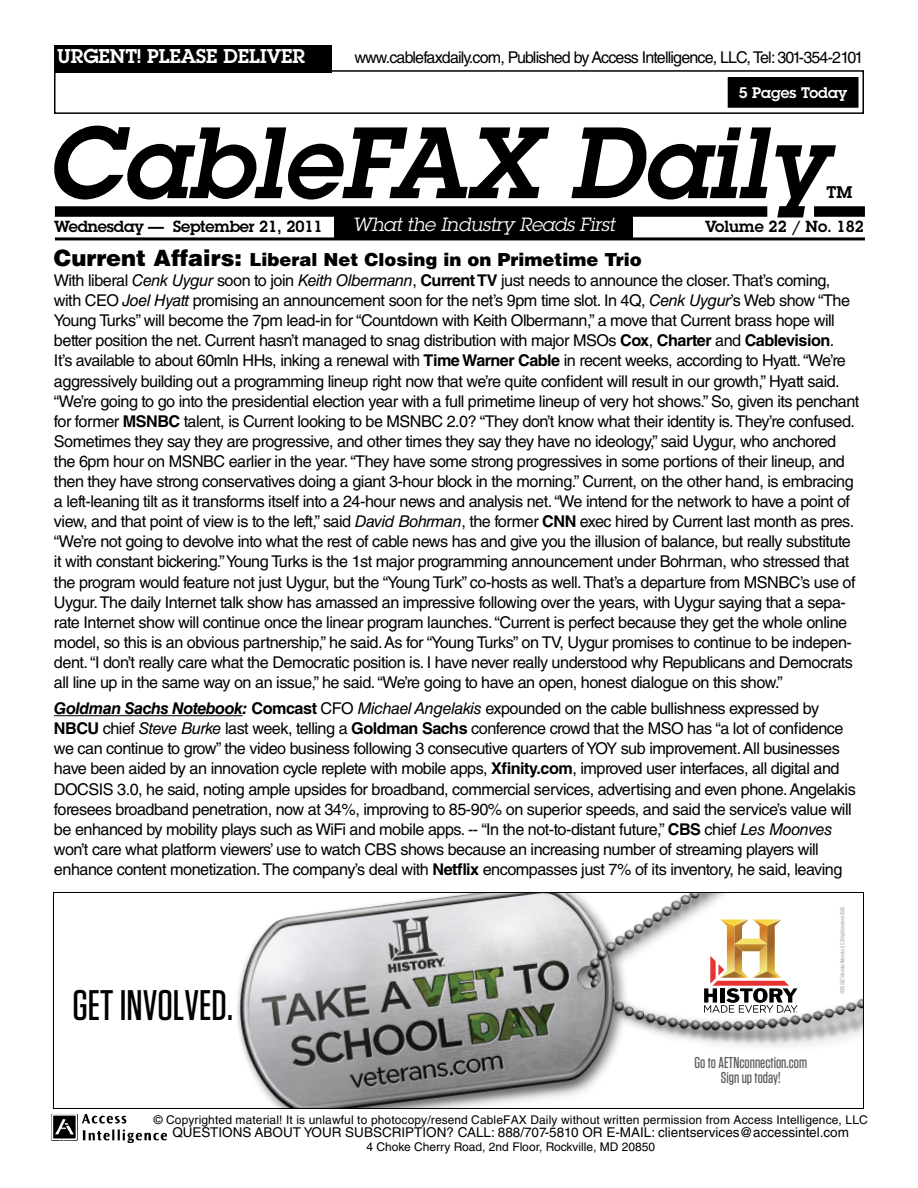
<style>
.page{position:relative;width:918px;height:1188px;background:#fff}
.page>*{position:absolute;margin:0;border:0;box-sizing:border-box;transform-origin:0 0}
.t1{font:italic 600 99px "Lubalin Graph Std";color:#000}
.t2{font:500 42.75px "Tungsten";color:#000}
.t3{font:600 19.5px "Lubalin Graph Std";color:#fff}
.t4{font:italic 18.75px "Lubalin Graph Std";letter-spacing:-.01em;color:#fff}
.t5{font:900 18px "Helvetica LT Std";color:#000}
.t6{font:600 16.5px "Lubalin Graph Std";color:#000}
.t7{font:16.2px/20.1px "Helvetica LT Std";letter-spacing:-.03em;color:#000}
.t8{font:16.2px "Helvetica LT Std";letter-spacing:-.05em;color:#000}
.t9{font:600 15.75px "Lubalin Graph Std";letter-spacing:-.01em;color:#000}
.t10{font:500 15.75px/15.8px "Tungsten";color:#58595b;text-align:center}
.t11{font:600 15px "Lubalin Graph Std";color:#fff}
.t12{font:13.5px "Helvetica LT Std";color:#000}
.t13{font:12px "Helvetica LT Std";letter-spacing:.01em;color:#000}
.t14{font:500 6px "Tungsten";letter-spacing:-.02em;color:#b2b4b6}
.s1{font-size:22.5px}
.s2{font-style:italic}
.s3{font-weight:700}
.s4{font-weight:700;font-style:italic}
</style>
<div class="page">
<img style="left:52px;top:1114px;width:115px;height:29px">
<div style="left:55px;top:206px;width:712px;height:11px;background:#000"></div>
<div style="left:814px;top:206px;width:51px;height:11px;background:#000"></div>
<div style="left:334px;top:212px;width:299px;height:26px;background:#000"></div>
<hr style="left:55px;top:237px;width:810px;height:3px;background:#000">
<div style="left:54px;top:70px;width:810px;height:44px;border:2px solid #000"></div>
<div style="left:54px;top:45px;width:278px;height:27px;background:#000"></div>
<div style="left:728px;top:78px;width:130px;height:29px;background:#000"></div>
<div style="left:728px;top:77px;width:131px;height:31px;border:2px solid #000"></div>
<img style="left:237px;top:894px;width:625px;height:213px">
<svg style="left:704px;top:920px;width:94px;height:93px"></svg>
<div style="left:53px;top:892px;width:811px;height:217px;border:1px solid #000"></div>
<hr style="left:54px;top:715px;width:189px;height:1px;background:#000">
<p class="t3" style="left:57px;top:43px;width:249px">URGENT! PLEASE DELIVER</p>
<p class="t8" style="left:354px;top:48px;width:511px">www.cablefaxdaily.com, Published by Access Intelligence, LLC, Tel: 301-354-2101</p>
<p class="t11" style="left:739px;top:83px;width:110px">5 Pages Today</p>
<h1 class="t1" style="left:46px;top:97px;width:782px">CableFAX Daily</h1>
<p class="t6" style="left:827px;top:181px;width:27px">TM</p>
<p class="t9" style="left:54px;top:216px;width:270px">Wednesday — September 21, 2011</p>
<p class="t4" style="left:352px;top:213px;width:264px">What the Industry Reads First</p>
<p class="t9" style="left:705px;top:216px;width:160px">Volume 22 / No. 182</p>
<p class="t5" style="left:54px;top:248px;width:589px"><span class="s1">Current Affairs:</span> Liberal Net Closing in on Primetime Trio</p>
<p class="t7" style="left:54px;top:270px;width:807px">With liberal <span class="s2">Cenk Uygur</span> soon to join <span class="s2">Keith Olbermann</span>, <span class="s3">Current TV</span> just needs to announce the closer. That’s coming, with CEO <span class="s2">Joel Hyatt</span> promising an announcement soon for the net’s 9pm time slot. In 4Q, <span class="s2">Cenk Uygur</span>’s Web show “The Young Turks” will become the 7pm lead-in for “Countdown with Keith Olbermann,” a move that Current brass hope will better position the net. Current hasn’t managed to snag distribution with major MSOs <span class="s3">Cox</span>, <span class="s3">Charter</span> and <span class="s3">Cablevision</span>.<br>It’s available to about 60mln HHs, inking a renewal with <span class="s3">Time Warner Cable</span> in recent weeks, according to Hyatt. “We’re aggressively building out a programming lineup right now that we’re quite confident will result in our growth,” Hyatt said. “We’re going to go into the presidential election year with a full primetime lineup of very hot shows.” So, given its penchant for former <span class="s3">MSNBC</span> talent, is Current looking to be MSNBC 2.0? “They don’t know what their identity is. They’re confused.<br>Sometimes they say they are progressive, and other times they say they have no ideology,” said Uygur, who anchored the 6pm hour on MSNBC earlier in the year. “They have some strong progressives in some portions of their lineup, and then they have strong conservatives doing a giant 3-hour block in the morning.” Current, on the other hand, is embracing a left-leaning tilt as it transforms itself into a 24-hour news and analysis net. “We intend for the network to have a point of view, and that point of view is to the left,” said <span class="s2">David Bohrman</span>, the former <span class="s3">CNN</span> exec hired by Current last month as pres. “We’re not going to devolve into what the rest of cable news has and give you the illusion of balance, but really substitute it with constant bickering.” Young Turks is the 1st major programming announcement under Bohrman, who stressed that the program would feature not just Uygur, but the “Young Turk” co-hosts as well. That’s a departure from MSNBC’s use of Uygur. The daily Internet talk show has amassed an impressive following over the years, with Uygur saying that a sepa&shy;rate Internet show will continue once the linear program launches. “Current is perfect because they get the whole online model, so this is an obvious partnership,” he said. As for “Young Turks” on TV, Uygur promises to continue to be indepen&shy;dent. “I don’t really care what the Democratic position is. I have never really understood why Republicans and Democrats all line up in the same way on an issue,” he said. “We’re going to have an open, honest dialogue on this show.”</p>
<p class="t7" style="left:54px;top:698px;width:803px"><span class="s4">Goldman Sachs Notebook:</span> <span class="s3">Comcast</span> CFO <span class="s2">Michael Angelakis</span> expounded on the cable bullishness expressed by <span class="s3">NBCU</span> chief <span class="s2">Steve Burke</span> last week, telling a <span class="s3">Goldman Sachs</span> conference crowd that the MSO has “a lot of confidence we can continue to grow” the video business following 3 consecutive quarters of YOY sub improvement. All businesses have been aided by an innovation cycle replete with mobile apps, <span class="s3">Xfinity.com</span>, improved user interfaces, all digital and DOCSIS 3.0, he said, noting ample upsides for broadband, commercial services, advertising and even phone. Angelakis foresees broadband penetration, now at 34%, improving to 85-90% on superior speeds, and said the service’s value will be enhanced by mobility plays such as WiFi and mobile apps. -- “In the not-to-distant future,” <span class="s3">CBS</span> chief <span class="s2">Les Moonves </span>won’t care what platform viewers’ use to watch CBS shows because an increasing number of streaming players will enhance content monetization. The company’s deal with <span class="s3">Netflix</span> encompasses just 7% of its inventory, he said, leaving</p>
<h2 class="t2" style="left:73px;top:983px;width:162px">GET INVOLVED.</h2>
<p class="t10" style="left:695px;top:1055px;width:114px">Go to AETNconnection.com<br>Sign up today!</p>
<p class="t14" style="left:839px;top:994px;width:90px;rotate:-90deg">©2011 A&amp;E Television Networks, LLC. All rights reserved. 0588.</p>
<p class="t13" style="left:154px;top:1113px;width:716px">© Copyrighted material! It is unlawful to photocopy/resend CableFAX Daily without written permission from Access Intelligence, LLC</p>
<p class="t12" style="left:172px;top:1125px;width:678px">QUESTIONS ABOUT YOUR SUBSCRIPTION? CALL: 888/707-5810 OR E-MAIL: clientservices@accessintel.com</p>
<p class="t13" style="left:366px;top:1140px;width:290px">4 Choke Cherry Road, 2nd Floor, Rockville, MD 20850</p>
</div>
